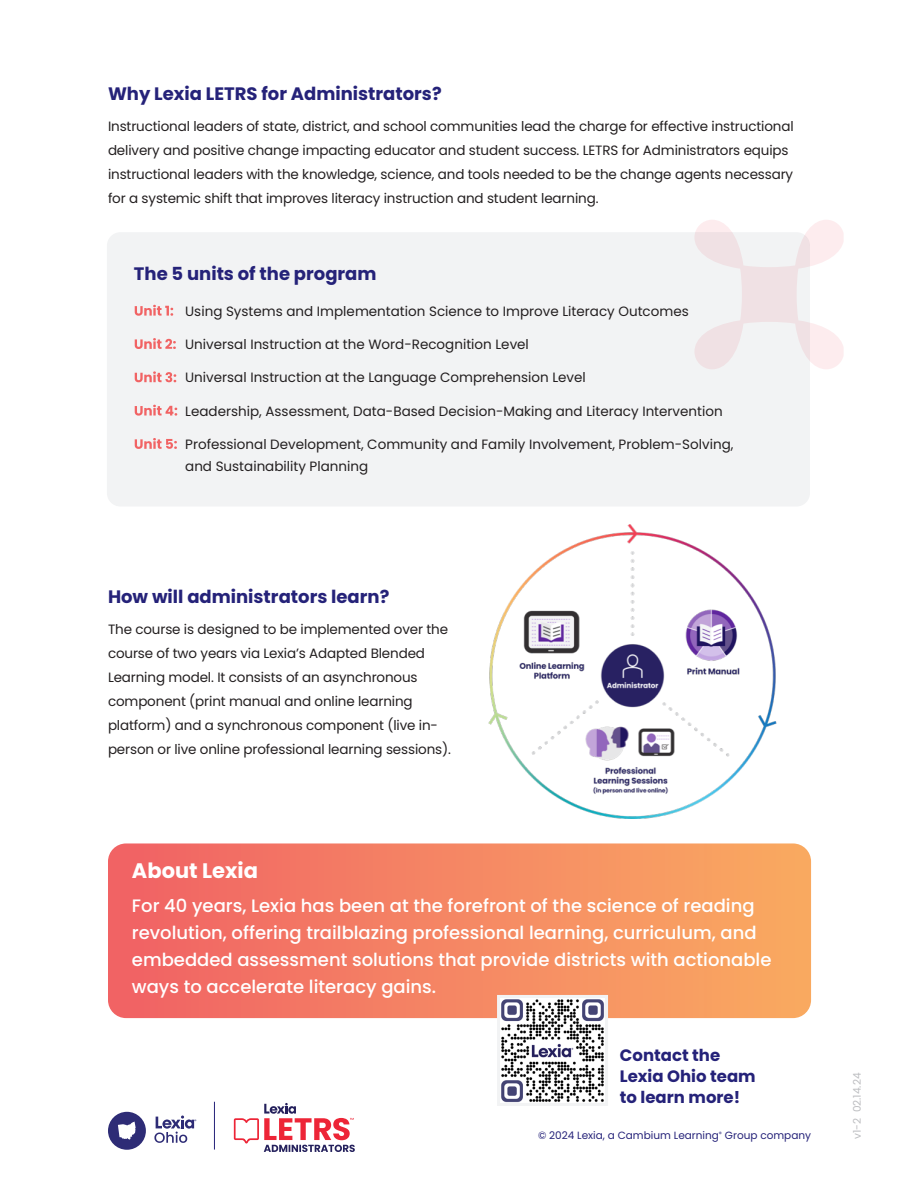
<style>
.page{position:relative;width:918px;height:1188px;background:#fff}
.page>*{position:absolute;margin:0;border:0;box-sizing:border-box;transform-origin:0 0}
.t1{font:700 21px "Poppins";color:#fff}
.t2{font:500 18px/27px "Poppins";color:#fff}
.t3{font:700 18px "Poppins";color:#252279}
.t4{font:700 16.5px/21px "Poppins";color:#252279}
.t5{font:13.5px/24px "Poppins";letter-spacing:-.01em;color:#231f20}
.t6{font:10.5px "Poppins";color:#252279}
.t7{font:10.5px "Poppins";color:#bcbdc0}
.s1{font-weight:700;color:#fff}
</style>
<div class="page">
<svg style="left:108px;top:1112px;width:38px;height:38px"></svg>
<svg style="left:154px;top:1116px;width:42px;height:27px"></svg>
<svg style="left:234px;top:1103px;width:121px;height:49px"></svg>
<hr style="left:214px;top:1102px;width:1px;height:48px;background:#252279">
<svg style="left:696px;top:220px;width:148px;height:149px"></svg>
<img style="left:488px;top:524px;width:288px;height:295px">
<svg style="left:108px;top:843px;width:703px;height:175px;background:#f58664"></svg>
<div style="left:107px;top:232px;width:703px;height:275px;background:#f2f3f4;border-radius:14px"></div>
<img style="left:501px;top:999px;width:103px;height:103px">
<div style="left:497px;top:995px;width:111px;height:111px;border:3px solid #f2f3f4"></div>
<h2 class="t3" style="left:108px;top:83px;width:335px">Why Lexia LETRS for Administrators?</h2>
<p class="t5" style="left:108px;top:114px;width:687px">Instructional leaders of state, district, and school communities lead the charge for effective instructional delivery and positive change impacting educator and student success. LETRS for Administrators equips instructional leaders with the knowledge, science, and tools needed to be the change agents necessary for a systemic shift that improves literacy instruction and student learning.</p>
<h2 class="t3" style="left:134px;top:263px;width:244px">The 5 units of the program</h2>
<p class="t5" style="left:134px;top:299px;width:556px"><span class="s1">Unit 1:</span> Using Systems and Implementation Science to Improve Literacy Outcomes</p>
<p class="t5" style="left:134px;top:332px;width:397px"><span class="s1">Unit 2:</span> Universal Instruction at the Word-Recognition Level</p>
<p class="t5" style="left:134px;top:366px;width:453px"><span class="s1">Unit 3:</span> Universal Instruction at the Language Comprehension Level</p>
<p class="t5" style="left:134px;top:399px;width:590px"><span class="s1">Unit 4:</span> Leadership, Assessment, Data-Based Decision-Making and Literacy Intervention</p>
<p class="t5" style="left:185px;top:433px;width:550px;line-height:22.5px;text-indent:-51px"><span class="s1">Unit 5:</span> Professional Development, Community and Family Involvement, Problem-Solving, and Sustainability Planning</p>
<h2 class="t3" style="left:108px;top:586px;width:283px">How will administrators learn?</h2>
<p class="t5" style="left:108px;top:617px;width:344px">The course is designed to be implemented over the course of two years via Lexia’s Adapted Blended Learning model. It consists of an asynchronous component (print manual and online learning platform) and a synchronous component (live in&shy;person or live online professional learning sessions).</p>
<h1 class="t1" style="left:132px;top:859px;width:127px">About Lexia</h1>
<p class="t2" style="left:132px;top:892px;width:641px">For 40 years, Lexia has been at the forefront of the science of reading revolution, offering trailblazing professional learning, curriculum, and embedded assessment solutions that provide districts with actionable ways to accelerate literacy gains.</p>
<p class="t4" style="left:620px;top:1045px;width:137px">Contact the<br>Lexia Ohio team to learn more!</p>
<p class="t6" style="left:538px;top:1130px;width:275px">© 2024 Lexia, a Cambium Learning<sup>®</sup> Group company</p>
<p class="t7" style="left:851px;top:1139px;width:68px;rotate:-90deg">v1-2 02.14.24</p>
</div>
